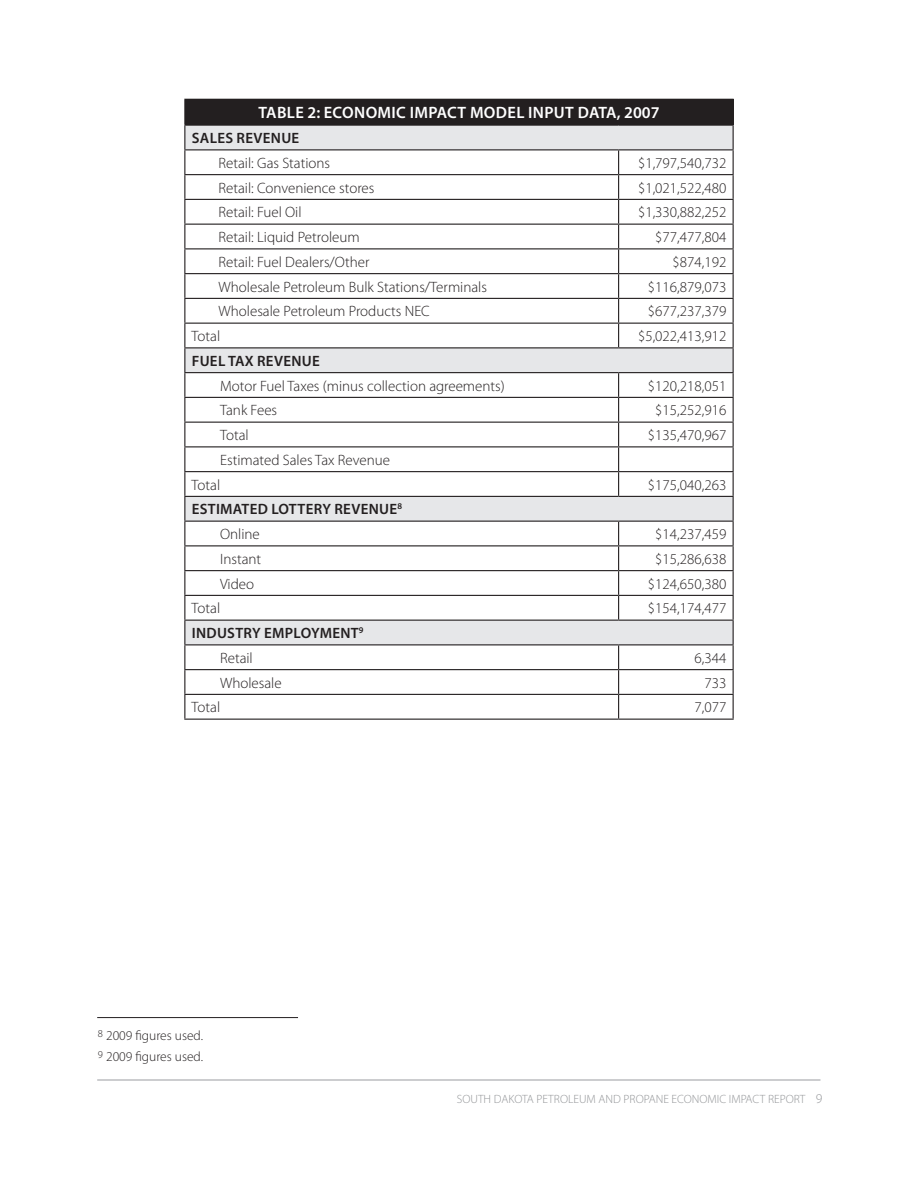
<style>
.page{position:relative;width:918px;height:1188px;background:#fff}
.page>*{position:absolute;margin:0;border:0;box-sizing:border-box;transform-origin:0 0}
.t1{font:600 16.5px "Myriad Pro";letter-spacing:.02em;color:#fff}
.t2{font:300 15px/24.8px "Myriad Pro";color:#231f20}
.t3{font:600 15px/24.8px "Myriad Pro";letter-spacing:.02em;color:#231f20}
.t4{font:300 13.5px/21.6px "Myriad Pro";color:#231f20}
.t5{font:300 12px "Myriad Pro";color:#939598}
.s1{font-weight:300}
.s2{font-size:13.5px}
</style>
<div class="page">
<hr style="left:97px;top:1079px;width:724px;height:2px;background:#bcbdc0">
<div style="left:185px;top:99px;width:548px;height:26px;background:#231f20"></div>
<svg style="left:185px;top:126px;width:548px;height:518px"></svg>
<hr style="left:184px;top:99px;width:435px;height:1px;background:#231f20">
<hr style="left:619px;top:99px;width:115px;height:1px;background:#231f20">
<hr style="left:184px;top:125px;width:435px;height:1px;background:#231f20">
<hr style="left:619px;top:125px;width:115px;height:1px;background:#231f20">
<hr style="left:184px;top:149px;width:435px;height:1px;background:#231f20">
<hr style="left:619px;top:149px;width:115px;height:1px;background:#231f20">
<hr style="left:184px;top:174px;width:435px;height:1px;background:#231f20">
<hr style="left:619px;top:174px;width:115px;height:1px;background:#231f20">
<hr style="left:184px;top:199px;width:435px;height:1px;background:#231f20">
<hr style="left:619px;top:199px;width:115px;height:1px;background:#231f20">
<hr style="left:184px;top:224px;width:435px;height:1px;background:#231f20">
<hr style="left:619px;top:224px;width:115px;height:1px;background:#231f20">
<hr style="left:184px;top:248px;width:435px;height:1px;background:#231f20">
<hr style="left:619px;top:248px;width:115px;height:1px;background:#231f20">
<hr style="left:184px;top:273px;width:435px;height:1px;background:#231f20">
<hr style="left:619px;top:273px;width:115px;height:1px;background:#231f20">
<hr style="left:184px;top:298px;width:435px;height:1px;background:#231f20">
<hr style="left:619px;top:298px;width:115px;height:1px;background:#231f20">
<hr style="left:184px;top:323px;width:435px;height:1px;background:#231f20">
<hr style="left:619px;top:323px;width:115px;height:1px;background:#231f20">
<svg style="left:618px;top:150px;width:1px;height:197px"></svg>
<hr style="left:184px;top:347px;width:435px;height:1px;background:#231f20">
<hr style="left:619px;top:347px;width:115px;height:1px;background:#231f20">
<hr style="left:184px;top:372px;width:435px;height:1px;background:#231f20">
<hr style="left:619px;top:372px;width:115px;height:1px;background:#231f20">
<hr style="left:184px;top:397px;width:435px;height:1px;background:#231f20">
<hr style="left:619px;top:397px;width:115px;height:1px;background:#231f20">
<hr style="left:184px;top:422px;width:435px;height:1px;background:#231f20">
<hr style="left:619px;top:422px;width:115px;height:1px;background:#231f20">
<hr style="left:184px;top:446px;width:435px;height:1px;background:#231f20">
<hr style="left:619px;top:446px;width:115px;height:1px;background:#231f20">
<hr style="left:184px;top:471px;width:435px;height:1px;background:#231f20">
<hr style="left:619px;top:471px;width:115px;height:1px;background:#231f20">
<svg style="left:618px;top:373px;width:1px;height:123px"></svg>
<hr style="left:184px;top:496px;width:435px;height:1px;background:#231f20">
<hr style="left:619px;top:496px;width:115px;height:1px;background:#231f20">
<hr style="left:184px;top:521px;width:435px;height:1px;background:#231f20">
<hr style="left:619px;top:521px;width:115px;height:1px;background:#231f20">
<hr style="left:184px;top:545px;width:435px;height:1px;background:#231f20">
<hr style="left:619px;top:545px;width:115px;height:1px;background:#231f20">
<hr style="left:184px;top:570px;width:435px;height:1px;background:#231f20">
<hr style="left:619px;top:570px;width:115px;height:1px;background:#231f20">
<hr style="left:184px;top:595px;width:435px;height:1px;background:#231f20">
<hr style="left:619px;top:595px;width:115px;height:1px;background:#231f20">
<svg style="left:618px;top:522px;width:1px;height:98px"></svg>
<hr style="left:184px;top:620px;width:435px;height:1px;background:#231f20">
<hr style="left:619px;top:620px;width:115px;height:1px;background:#231f20">
<hr style="left:184px;top:644px;width:435px;height:1px;background:#231f20">
<hr style="left:619px;top:644px;width:115px;height:1px;background:#231f20">
<hr style="left:184px;top:669px;width:435px;height:1px;background:#231f20">
<hr style="left:619px;top:669px;width:115px;height:1px;background:#231f20">
<hr style="left:184px;top:694px;width:435px;height:1px;background:#231f20">
<svg style="left:184px;top:100px;width:1px;height:619px"></svg>
<hr style="left:619px;top:694px;width:115px;height:1px;background:#231f20">
<svg style="left:618px;top:645px;width:1px;height:74px"></svg>
<svg style="left:733px;top:100px;width:1px;height:619px"></svg>
<hr style="left:184px;top:719px;width:435px;height:1px;background:#231f20">
<hr style="left:619px;top:719px;width:115px;height:1px;background:#231f20">
<hr style="left:97px;top:1017px;width:201px;height:1px;background:#231f20">
<p class="t1" style="left:259px;top:102px;width:403px">TABLE 2: ECONOMIC IMPACT MODEL INPUT DATA, 2007</p>
<p class="t3" style="left:192px;top:125px;width:109px">SALES REVENUE</p>
<p class="t2" style="left:219px;top:150px;width:113px">Retail: Gas Stations</p>
<p class="t2" style="left:638px;top:150px;width:90px">$1,797,540,732</p>
<p class="t2" style="left:219px;top:175px;width:157px">Retail: Convenience stores</p>
<p class="t2" style="left:638px;top:175px;width:90px">$1,021,522,480</p>
<p class="t2" style="left:219px;top:200px;width:85px">Retail: Fuel Oil</p>
<p class="t2" style="left:638px;top:200px;width:90px">$1,330,882,252</p>
<p class="t2" style="left:219px;top:225px;width:143px">Retail: Liquid Petroleum</p>
<p class="t2" style="left:655px;top:225px;width:73px">$77,477,804</p>
<p class="t2" style="left:219px;top:249px;width:152px">Retail: Fuel Dealers/Other</p>
<p class="t2" style="left:673px;top:249px;width:55px">$874,192</p>
<p class="t2" style="left:219px;top:274px;width:270px">Wholesale Petroleum Bulk Stations/Terminals</p>
<p class="t2" style="left:648px;top:274px;width:80px">$116,879,073</p>
<p class="t2" style="left:219px;top:299px;width:213px">Wholesale Petroleum Products NEC</p>
<p class="t2" style="left:648px;top:299px;width:80px">$677,237,379</p>
<p class="t2" style="left:192px;top:324px;width:30px">Total</p>
<p class="t2" style="left:638px;top:324px;width:90px">$5,022,413,912</p>
<p class="t3" style="left:192px;top:348px;width:130px">FUEL TAX REVENUE</p>
<p class="t2" style="left:220px;top:373px;width:286px">Motor Fuel Taxes (minus collection agreements)</p>
<p class="t2" style="left:648px;top:373px;width:80px">$120,218,051</p>
<p class="t2" style="left:220px;top:398px;width:59px">Tank Fees</p>
<p class="t2" style="left:655px;top:398px;width:73px">$15,252,916</p>
<p class="t2" style="left:220px;top:423px;width:30px">Total</p>
<p class="t2" style="left:648px;top:423px;width:80px">$135,470,967</p>
<p class="t2" style="left:192px;top:447px;width:200px;text-indent:28px">Estimated Sales Tax Revenue<br>Total</p>
<p class="t2" style="left:648px;top:472px;width:80px">$175,040,263</p>
<p class="t3" style="left:220px;top:497px;width:183px;text-indent:-28px">ESTIMATED LOTTERY REVENUE<sup>8<br></sup><span class="s1">Online</span></p>
<p class="t2" style="left:655px;top:522px;width:73px">$14,237,459</p>
<p class="t2" style="left:220px;top:546px;width:43px">Instant</p>
<p class="t2" style="left:655px;top:546px;width:73px">$15,286,638</p>
<p class="t2" style="left:220px;top:571px;width:36px">Video</p>
<p class="t2" style="left:648px;top:571px;width:80px">$124,650,380</p>
<p class="t2" style="left:192px;top:596px;width:30px">Total</p>
<p class="t2" style="left:648px;top:596px;width:80px">$154,174,477</p>
<p class="t3" style="left:220px;top:620px;width:145px;text-indent:-28px">INDUSTRY EMPLOYMENT<sup>9<br></sup><span class="s1">Retail</span></p>
<p class="t2" style="left:694px;top:645px;width:33px">6,344</p>
<p class="t2" style="left:220px;top:670px;width:63px">Wholesale</p>
<p class="t2" style="left:704px;top:670px;width:23px">733</p>
<p class="t2" style="left:192px;top:695px;width:30px">Total</p>
<p class="t2" style="left:694px;top:695px;width:33px">7,077</p>
<p class="t4" style="left:98px;top:1024px;width:107px"><sup>8</sup> 2009 figures used.<br><sup>9</sup> 2009 figures used.</p>
<p class="t5" style="left:457px;top:1092px;width:367px">SOUTH DAKOTA PETROLEUM AND PROPANE ECONOMIC IMPACT REPORT <span class="s2">9</span></p>
</div>
